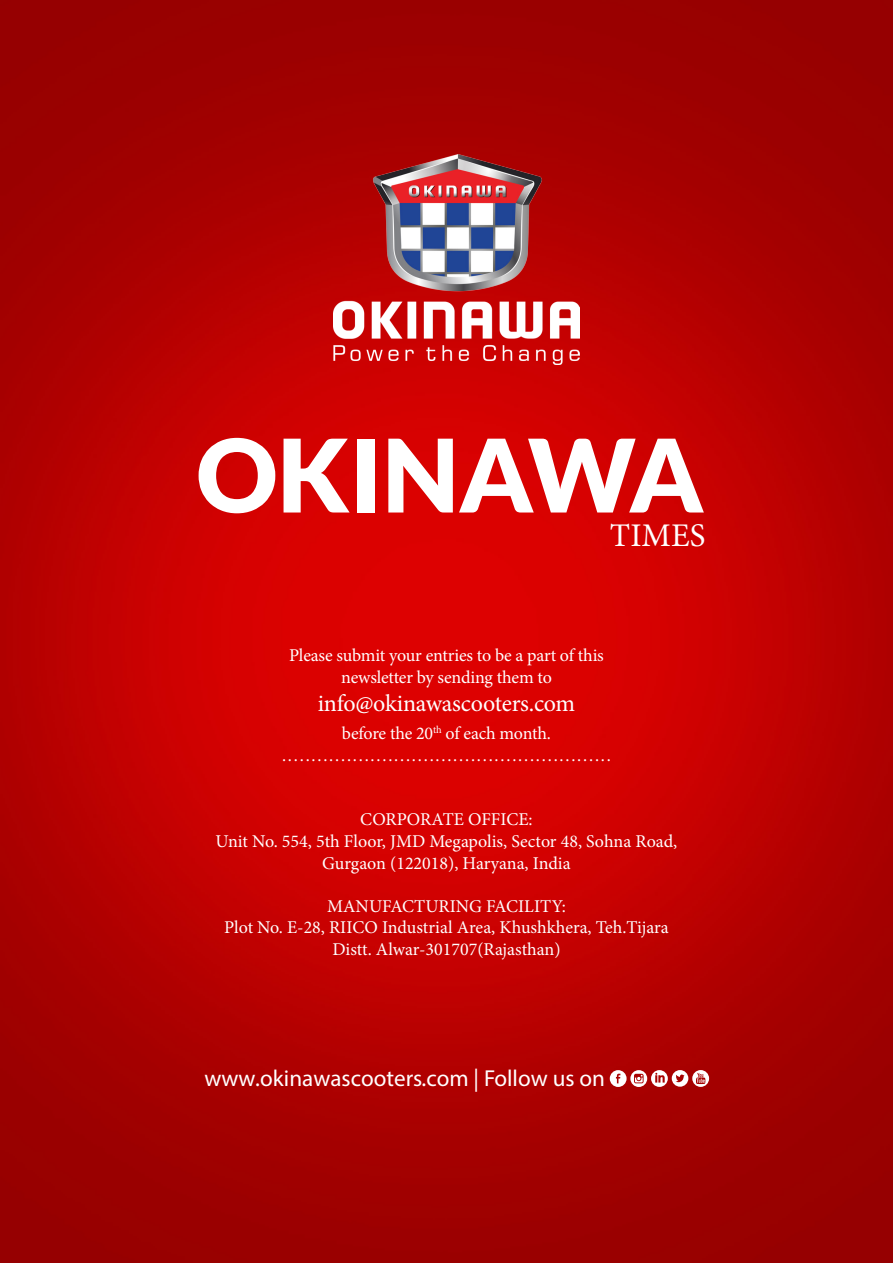
<style>
.page{position:relative;width:893px;height:1263px;background:#fff}
.page>*{position:absolute;margin:0;border:0;box-sizing:border-box;transform-origin:0 0}
.t1{font:900 101.4px "Lato";color:#fff}
.t2{font:33px "Minion Pro";color:#fff}
.t3{font:24px "Minion Pro";letter-spacing:-.01em;color:#fff}
.t4{font:23.1px "Myriad Pro";color:#fff}
.t5{font:18px/21.6px "Minion Pro";letter-spacing:-.005em;color:#fff;text-align:center}
</style>
<div class="page">
<img style="left:0;top:0;width:893px;height:1263px">
<svg style="left:610px;top:1070px;width:99px;height:17px"></svg>
<img style="left:333px;top:155px;width:246px;height:209px">
<p class="t1" style="left:196px;top:416px;width:509px">OKINAWA</p>
<p class="t2" style="left:610px;top:513px;width:97px">TIMES</p>
<p class="t5" style="left:289px;top:644px;width:316px">Please submit your entries to be a part of this</p>
<p class="t5" style="left:341px;top:666px;width:212px">newsletter by sending them to</p>
<p class="t3" style="left:318px;top:688px;width:259px">info@okinawascooters.com</p>
<p class="t5" style="left:342px;top:722px;width:210px">before the 20<sup>th</sup> of each month.</p>
<p class="t5" style="left:282px;top:744px;width:330px">........................................................</p>
<p class="t5" style="left:360px;top:809px;width:174px">CORPORATE OFFICE:</p>
<p class="t5" style="left:216px;top:830px;width:463px">Unit No. 554, 5th Floor, JMD Megapolis, Sector 48, Sohna Road,<br>Gurgaon (122018), Haryana, India</p>
<p class="t5" style="left:327px;top:895px;width:240px">MANUFACTURING FACILITY:</p>
<p class="t5" style="left:224px;top:917px;width:446px">Plot No. E-28, RIICO Industrial Area, Khushkhera, Teh.Tijara<br>Distt. Alwar-301707(Rajasthan)</p>
<p class="t4" style="left:205px;top:1064px;width:402px">www.okinawascooters.com | Follow us on</p>
</div>
